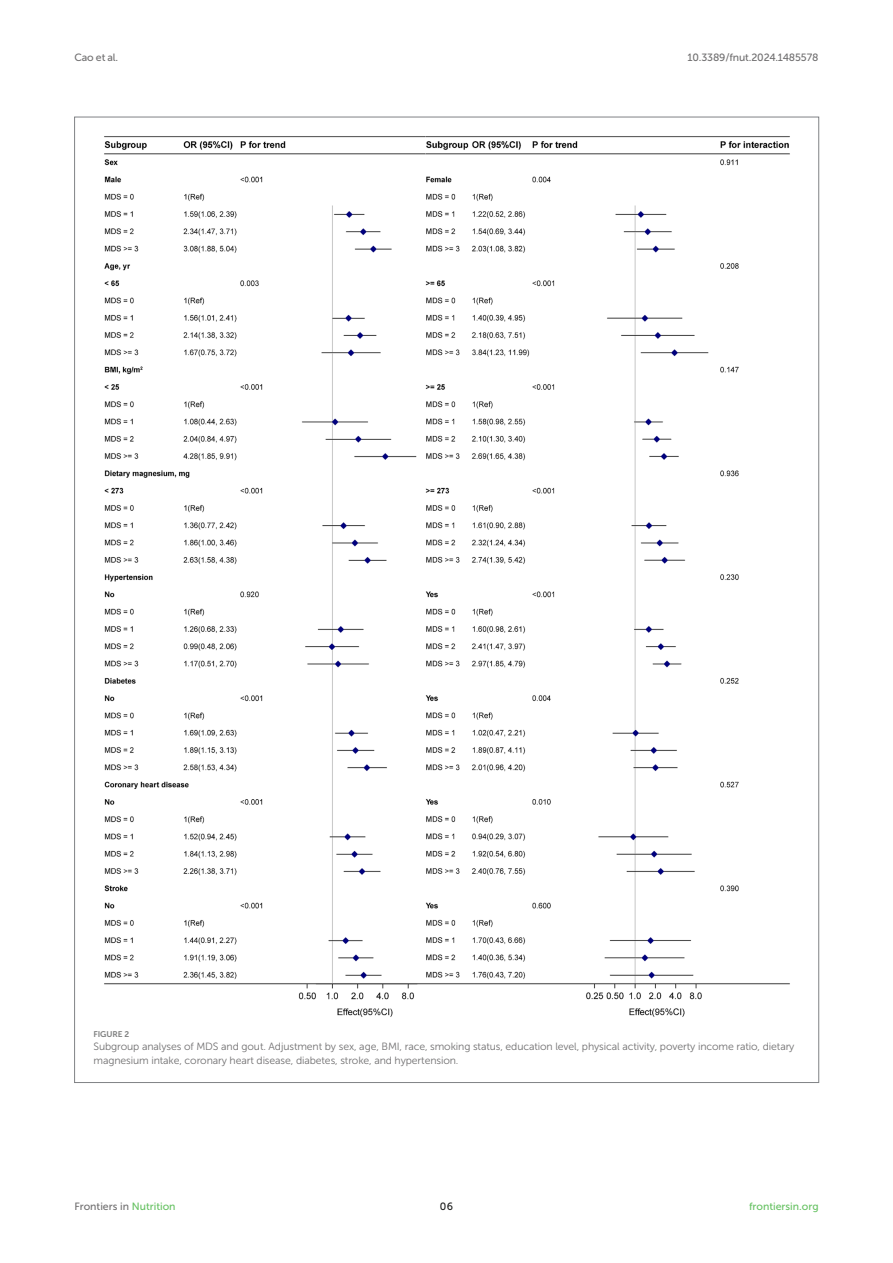
<style>
.page{position:relative;width:893px;height:1263px;background:#fff}
.page>*{position:absolute;margin:0;border:0;box-sizing:border-box;transform-origin:0 0}
.FIG_LEG{font:10.5px/13.5px "Museo Sans 300";letter-spacing:-.01em;color:#706f70}
.t1{font:10.5px "Museo Sans 500";letter-spacing:-.015em;color:#706f70}
.t2{font:10.5px "Museo Sans 500";color:#65c161}
.t3{font:10.5px "Museo Sans 500";color:#1b1c1b}
.FIG_HD{font:8.25px "Museo Sans 700";letter-spacing:-.01em;color:#7e7f7f}
.s1{color:#65c161}
</style>
<div class="page">
<img style="left:104px;top:136px;width:686px;height:881px">
<p class="t1" style="left:74px;top:51px;width:45px">Cao et al.</p>
<p class="t1" style="left:688px;top:51px;width:132px">10.3389/fnut.2024.1485578</p>
<p class="FIG_HD" style="left:94px;top:1029px;width:37px">FIGURE 2</p>
<p class="FIG_LEG" style="left:94px;top:1040px;width:702px">Subgroup analyses of MDS and gout. Adjustment by sex, age, BMI, race, smoking status, education level, physical activity, poverty income ratio, dietary magnesium intake, coronary heart disease, diabetes, stroke, and hypertension.</p>
<p class="t1" style="left:74px;top:1200px;width:103px">Frontiers in <span class="s1">Nutrition</span></p>
<p class="t3" style="left:440px;top:1200px;width:15px">06</p>
<p class="t2" style="left:749px;top:1200px;width:71px">frontiersin.org</p>
</div>
